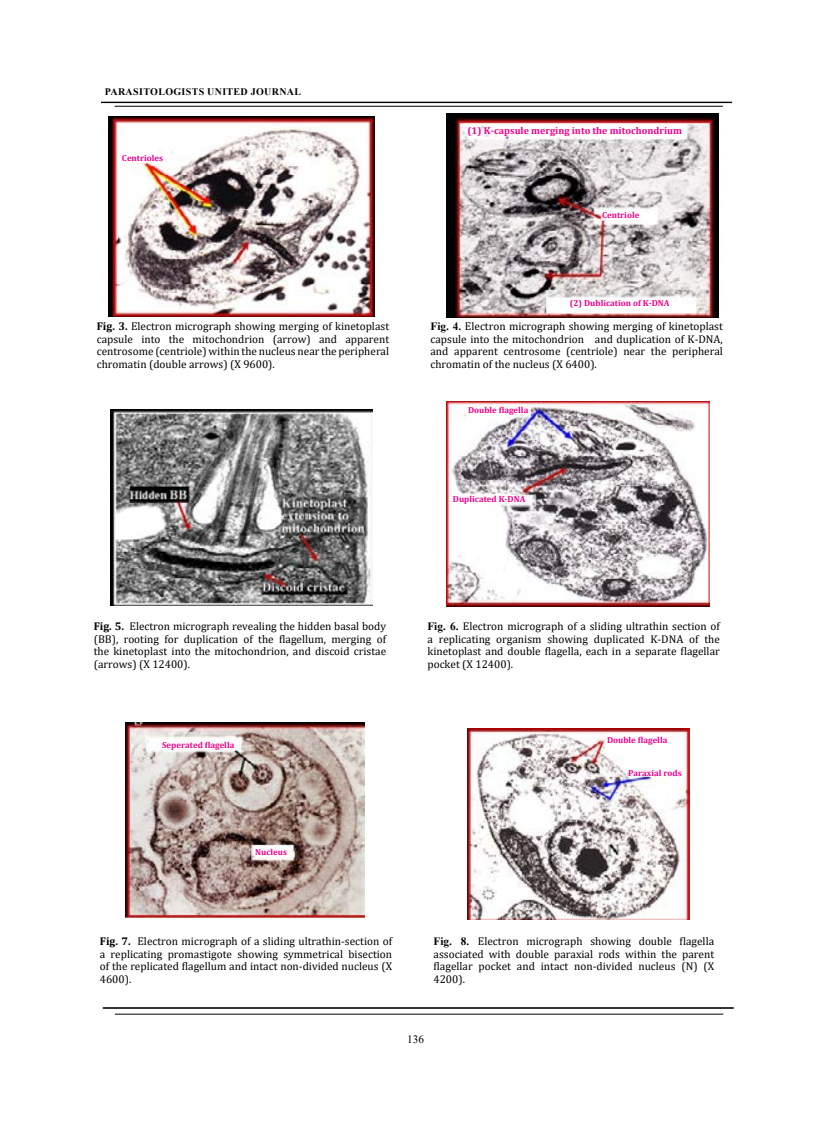
<style>
.page{position:relative;width:833px;height:1124px;background:#fff}
.page>*{position:absolute;margin:0;border:0;box-sizing:border-box;transform-origin:0 0}
.t1{font:11.25px/12.5px "Cambria";color:#000;text-align:justify}
.t2{font:11.25px "Times New Roman";color:#000}
.t3{font:700 10px "Cambria";color:#ec008c}
.t4{font:700 10px "Times New Roman";letter-spacing:.035em;color:#000}
.t5{font:700 8.75px "Cambria";color:#ec008c}
.s1{font-weight:700}
.s2{font-family:"Times New Roman";font-weight:700}
</style>
<div class="page">
<hr style="left:101px;top:102px;width:631px;height:1px;background:#000">
<hr style="left:115px;top:106px;width:608px;height:1px;background:#000">
<hr style="left:103px;top:1007px;width:630px;height:1px;background:#000">
<hr style="left:115px;top:1013px;width:608px;height:1px;background:#000">
<img style="left:109px;top:116px;width:265px;height:200px">
<img style="left:446px;top:114px;width:272px;height:203px">
<img style="left:446px;top:401px;width:264px;height:205px">
<img style="left:125px;top:722px;width:239px;height:194px">
<img style="left:467px;top:728px;width:222px;height:191px">
<img style="left:111px;top:409px;width:261px;height:196px">
<p class="t4" style="left:105px;top:85px;width:198px">PARASITOLOGISTS UNITED JOURNAL</p>
<p class="t5" style="left:122px;top:152px;width:43px">Centrioles</p>
<p class="t1" style="left:97px;top:320px;width:294px"><span class="s1">Fig. 3.</span> Electron micrograph showing merging of kinetoplast capsule into the mitochondrion (arrow) and apparent centrosome (centriole) within the nucleus near the peripheral chromatin (double arrows) (X 9600).</p>
<p class="t3" style="left:467px;top:123px;width:216px">(1) K-capsule merging into the mitochondrium</p>
<p class="t5" style="left:602px;top:209px;width:39px">Centriole</p>
<p class="t5" style="left:570px;top:297px;width:101px">(2) Dublication of K-DNA</p>
<p class="t1" style="left:430px;top:320px;width:294px"><span class="s2">Fig. 4.</span> Electron micrograph showing merging of kinetoplast capsule into the mitochondrion and duplication of K-DNA, and apparent centrosome (centriole) near the peripheral chromatin of the nucleus (X 6400).</p>
<p class="t5" style="left:468px;top:404px;width:62px">Double flagella</p>
<p class="t5" style="left:453px;top:493px;width:74px">Duplicated K-DNA</p>
<p class="t1" style="left:94px;top:620px;width:294px"><span class="s1">Fig. 5.</span> Electron micrograph revealing the hidden basal body (BB), rooting for duplication of the flagellum, merging of the kinetoplast into the mitochondrion, and discoid cristae (arrows) (X 12400).</p>
<p class="t5" style="left:162px;top:738px;width:74px">Seperated flagella</p>
<p class="t5" style="left:255px;top:845px;width:33px">Nucleus</p>
<p class="t1" style="left:427px;top:620px;width:294px"><span class="s2">Fig. 6.</span> Electron micrograph of a sliding ultrathin section of a replicating organism showing duplicated K-DNA of the kinetoplast and double flagella, each in a separate flagellar pocket (X 12400).</p>
<p class="t5" style="left:607px;top:733px;width:62px">Double flagella</p>
<p class="t5" style="left:628px;top:767px;width:55px">Paraxial rods</p>
<p class="t1" style="left:100px;top:934px;width:294px"><span class="s1">Fig. 7.</span> Electron micrograph of a sliding ultrathin-section of a replicating promastigote showing symmetrical bisection of the replicated flagellum and intact non-divided nucleus (X 4600).</p>
<p class="t1" style="left:433px;top:934px;width:282px"><span class="s2">Fig. 8.</span> Electron micrograph showing double flagella associated with double paraxial rods within the parent flagellar pocket and intact non-divided nucleus (N) (X 4200).</p>
<p class="t2" style="left:407px;top:1031px;width:18px">136</p>
</div>
